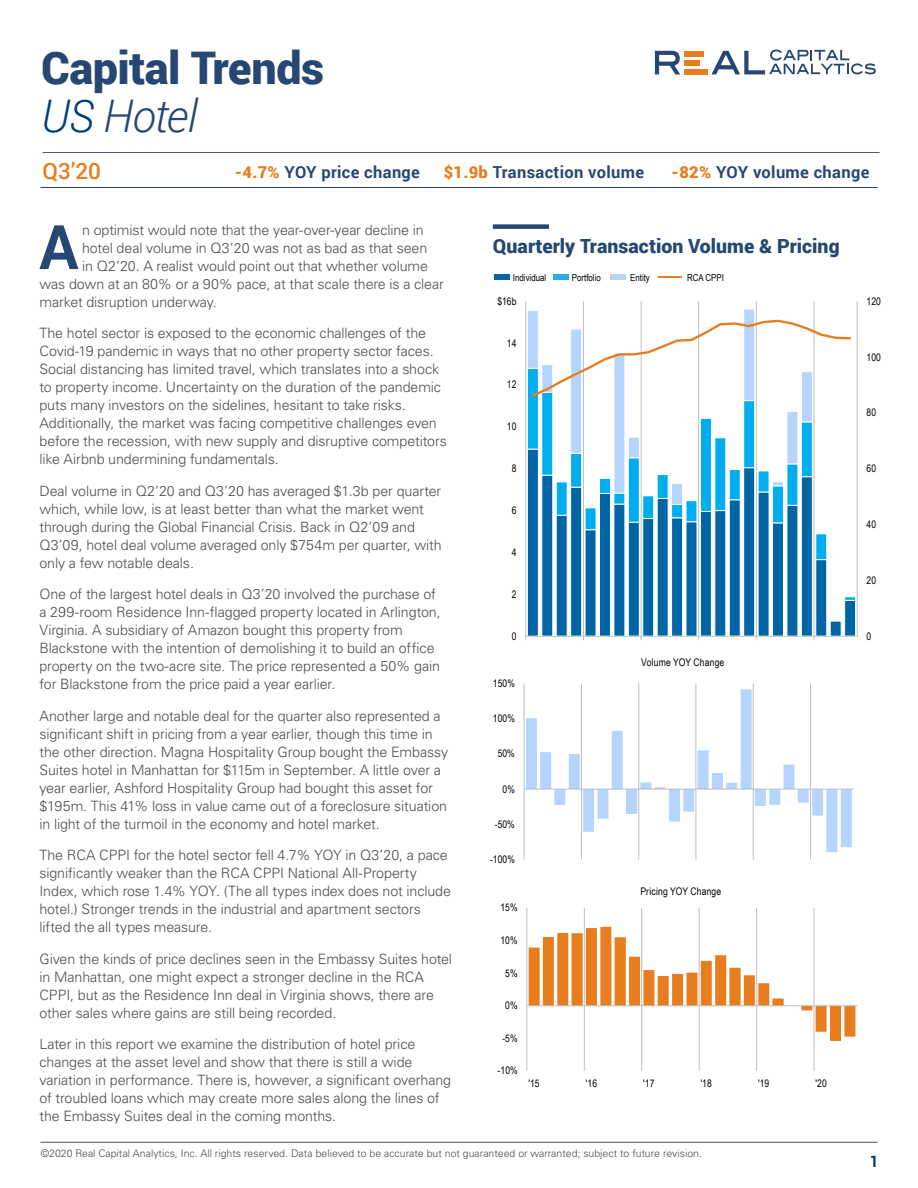
<style>
.page{position:relative;width:918px;height:1188px;background:#fff}
.page>*{position:absolute;margin:0;border:0;box-sizing:border-box;transform-origin:0 0}
.t1{font:700 61.5px "Roboto";color:#264773}
.t2{font:900 45px/48px "Roboto";letter-spacing:-.01em;color:#264773}
.t3{font:500 22.5px "Roboto";color:#e87d1e}
.t4{font:900 19.5px "Roboto";color:#264773}
.t5{font:700 16.5px "Roboto";letter-spacing:.02em;color:#264773}
.t6{font:700 15.75px "Roboto";color:#003d79}
.t7{font:300 14.25px/18px "Univers LT Std";letter-spacing:-.01em;color:#4d4d4f}
.t8{font:300 10.5px "Univers LT Std";color:#4d4d4f}
.t9{font:10.5px "Arial Narrow";letter-spacing:.01em;color:#000}
.t10{font:9.6px "Arial Narrow";color:#000}
.s1{font-weight:300;font-style:italic;color:#003d79}
.s2{font-weight:300;font-style:italic}
.s3{font-weight:900;color:#e87d1e}
</style>
<div class="page">
<svg style="left:655px;top:51px;width:25px;height:23px"></svg>
<svg style="left:712px;top:50px;width:164px;height:24px"></svg>
<div style="left:684px;top:69px;width:23px;height:5px;background:#e87d1e"></div>
<div style="left:684px;top:51px;width:20px;height:5px;background:#e87d1e"></div>
<div style="left:684px;top:60px;width:16px;height:5px;background:#e87d1e"></div>
<hr style="left:43px;top:152px;width:837px;height:1px;background:#264773">
<hr style="left:40px;top:187px;width:838px;height:1px;background:#264773">
<hr style="left:40px;top:1142px;width:838px;height:1px;background:#4d4d4f">
<hr style="left:583px;top:301px;width:1px;height:335px;background:#bfbfbf">
<hr style="left:641px;top:301px;width:1px;height:335px;background:#bfbfbf">
<hr style="left:698px;top:301px;width:1px;height:335px;background:#bfbfbf">
<hr style="left:756px;top:301px;width:1px;height:335px;background:#bfbfbf">
<hr style="left:814px;top:301px;width:1px;height:335px;background:#bfbfbf">
<svg style="left:527px;top:622px;width:329px;height:14px;fill:#0065a4"></svg>
<svg style="left:527px;top:534px;width:329px;height:88px;fill:#0065a4"></svg>
<svg style="left:527px;top:308px;width:288px;height:226px"></svg>
<hr style="left:857px;top:301px;width:1px;height:335px;background:#bfbfbf">
<hr style="left:526px;top:301px;width:1px;height:335px;background:#bfbfbf">
<hr style="left:526px;top:636px;width:331px;height:1px;background:#bfbfbf">
<svg style="left:530px;top:318px;width:322px;height:81px"></svg>
<hr style="left:524px;top:683px;width:1px;height:177px;background:#bfbfbf">
<hr style="left:581px;top:683px;width:1px;height:177px;background:#bfbfbf">
<hr style="left:639px;top:683px;width:1px;height:177px;background:#bfbfbf">
<hr style="left:696px;top:683px;width:1px;height:177px;background:#bfbfbf">
<hr style="left:753px;top:683px;width:1px;height:177px;background:#bfbfbf">
<hr style="left:810px;top:683px;width:1px;height:177px;background:#bfbfbf">
<svg style="left:526px;top:689px;width:326px;height:163px"></svg>
<hr style="left:524px;top:789px;width:329px;height:1px;background:#bfbfbf">
<hr style="left:527px;top:908px;width:1px;height:163px;background:#bfbfbf">
<hr style="left:584px;top:908px;width:1px;height:163px;background:#bfbfbf">
<hr style="left:641px;top:908px;width:1px;height:163px;background:#bfbfbf">
<hr style="left:699px;top:908px;width:1px;height:163px;background:#bfbfbf">
<hr style="left:756px;top:908px;width:1px;height:163px;background:#bfbfbf">
<hr style="left:814px;top:908px;width:1px;height:163px;background:#bfbfbf">
<svg style="left:529px;top:927px;width:326px;height:114px"></svg>
<hr style="left:527px;top:1006px;width:330px;height:1px;background:#bfbfbf">
<div style="left:495px;top:274px;width:15px;height:6px;background:#0366a5"></div>
<div style="left:553px;top:274px;width:15px;height:6px;background:#2cace2"></div>
<div style="left:610px;top:274px;width:15px;height:6px;background:#b9d4ef"></div>
<hr style="left:659px;top:276px;width:23px;height:2px;background:#e77d24">
<div style="left:493px;top:224px;width:56px;height:5px;background:#264773"></div>
<h2 class="t2" style="left:41px;top:42px;width:285px">Capital Trends<br><span class="s1">US</span> <span class="s2">Hotel</span></h2>
<h3 class="t3" style="left:43px;top:155px;width:60px">Q3’20</h3>
<p class="t5" style="left:235px;top:160px;width:187px"><span class="s3">-4.7%</span> YOY price change</p>
<p class="t5" style="left:444px;top:160px;width:202px"><span class="s3">$1.9b</span> Transaction volume</p>
<p class="t5" style="left:672px;top:161px;width:199px"><span class="s3">-82%</span> YOY volume change</p>
<p class="t7" style="left:82px;top:221px;width:343px">n optimist would note that the year-over-year decline in</p>
<p class="t7" style="left:82px;top:239px;width:347px">hotel deal volume in Q3’20 was not as bad as that seen</p>
<p class="t7" style="left:82px;top:257px;width:347px">in Q2’20. A realist would point out that whether volume</p>
<p class="t7" style="left:39px;top:275px;width:406px">was down at an 80% or a 90% pace, at that scale there is a clear</p>
<p class="t7" style="left:39px;top:293px;width:179px">market disruption underway.</p>
<p class="t7" style="left:39px;top:324px;width:409px">The hotel sector is exposed to the economic challenges of the Covid-19 pandemic in ways that no other property sector faces.<br>Social distancing has limited travel, which translates into a shock to property income. Uncertainty on the duration of the pandemic puts many investors on the sidelines, hesitant to take risks.<br>Additionally, the market was facing competitive challenges even before the recession, with new supply and disruptive competitors like Airbnb undermining fundamentals.</p>
<p class="t7" style="left:39px;top:482px;width:404px">Deal volume in Q2’20 and Q3’20 has averaged $1.3b per quarter which, while low, is at least better than what the market went through during the Global Financial Crisis. Back in Q2’09 and Q3’09, hotel deal volume averaged only $754m per quarter, with only a few notable deals.</p>
<p class="t7" style="left:39px;top:585px;width:403px">One of the largest hotel deals in Q3’20 involved the purchase of a 299-room Residence Inn-flagged property located in Arlington, Virginia. A subsidiary of Amazon bought this property from Blackstone with the intention of demolishing it to build an office property on the two-acre site. The price represented a 50% gain for Blackstone from the price paid a year earlier.</p>
<p class="t7" style="left:39px;top:707px;width:410px">Another large and notable deal for the quarter also represented a significant shift in pricing from a year earlier, though this time in the other direction. Magna Hospitality Group bought the Embassy Suites hotel in Manhattan for $115m in September. A little over a year earlier, Ashford Hospitality Group had bought this asset for $195m. This 41% loss in value came out of a foreclosure situation in light of the turmoil in the economy and hotel market.</p>
<p class="t7" style="left:39px;top:846px;width:413px">The RCA CPPI for the hotel sector fell 4.7% YOY in Q3’20, a pace significantly weaker than the RCA CPPI National All-Property Index, which rose 1.4% YOY. (The all types index does not include hotel.) Stronger trends in the industrial and apartment sectors lifted the all types measure.</p>
<p class="t7" style="left:39px;top:949px;width:414px">Given the kinds of price declines seen in the Embassy Suites hotel in Manhattan, one might expect a stronger decline in the RCA CPPI, but as the Residence Inn deal in Virginia shows, there are other sales where gains are still being recorded.</p>
<p class="t7" style="left:39px;top:1035px;width:413px">Later in this report we examine the distribution of hotel price changes at the asset level and show that there is still a wide variation in performance. There is, however, a significant overhang of troubled loans which may create more sales along the lines of the Embassy Suites deal in the coming months.</p>
<h1 class="t1" style="left:39px;top:204px;width:41px">A</h1>
<h3 class="t4" style="left:493px;top:232px;width:348px">Quarterly Transaction Volume &amp; Pricing</h3>
<p class="t10" style="left:513px;top:270px;width:35px">Individual</p>
<p class="t10" style="left:572px;top:270px;width:31px">Portfolio</p>
<p class="t10" style="left:630px;top:270px;width:21px">Entity</p>
<p class="t10" style="left:687px;top:270px;width:38px">RCA CPPI</p>
<p class="t9" style="left:497px;top:293px;width:21px">$16b</p>
<p class="t9" style="left:507px;top:335px;width:11px">14</p>
<p class="t9" style="left:507px;top:377px;width:11px">12</p>
<p class="t9" style="left:507px;top:419px;width:11px">10</p>
<p class="t9" style="left:512px;top:461px;width:6px">8</p>
<p class="t9" style="left:512px;top:503px;width:6px">6</p>
<p class="t9" style="left:512px;top:545px;width:6px">4</p>
<p class="t9" style="left:512px;top:586px;width:6px">2</p>
<p class="t9" style="left:512px;top:628px;width:6px">0</p>
<p class="t9" style="left:493px;top:675px;width:24px">150%</p>
<p class="t9" style="left:493px;top:711px;width:24px">100%</p>
<p class="t9" style="left:498px;top:746px;width:19px">50%</p>
<p class="t9" style="left:503px;top:781px;width:14px">0%</p>
<p class="t9" style="left:495px;top:816px;width:22px">-50%</p>
<p class="t9" style="left:490px;top:852px;width:26px">-100%</p>
<p class="t9" style="left:500px;top:900px;width:19px">15%</p>
<p class="t9" style="left:500px;top:933px;width:19px">10%</p>
<p class="t9" style="left:505px;top:965px;width:14px">5%</p>
<p class="t9" style="left:505px;top:998px;width:14px">0%</p>
<p class="t9" style="left:502px;top:1030px;width:17px">-5%</p>
<p class="t9" style="left:498px;top:1063px;width:22px">-10%</p>
<p class="t9" style="left:641px;top:655px;width:85px">Volume YOY Change</p>
<p class="t9" style="left:640px;top:883px;width:82px">Pricing YOY Change</p>
<p class="t9" style="left:528px;top:1076px;width:13px">'15</p>
<p class="t9" style="left:586px;top:1076px;width:13px">'16</p>
<p class="t9" style="left:643px;top:1076px;width:13px">'17</p>
<p class="t9" style="left:701px;top:1076px;width:13px">'18</p>
<p class="t9" style="left:758px;top:1076px;width:13px">'19</p>
<p class="t9" style="left:816px;top:1076px;width:13px">'20</p>
<p class="t8" style="left:41px;top:1146px;width:663px">©2020 Real Capital Analytics, Inc. All rights reserved. Data believed to be accurate but not guaranteed or warranted; subject to future revision.</p>
<p class="t9" style="left:866px;top:293px;width:16px">120</p>
<p class="t9" style="left:866px;top:349px;width:16px">100</p>
<p class="t9" style="left:866px;top:405px;width:11px">80</p>
<p class="t9" style="left:866px;top:461px;width:11px">60</p>
<p class="t9" style="left:866px;top:517px;width:11px">40</p>
<p class="t9" style="left:866px;top:572px;width:11px">20</p>
<p class="t9" style="left:866px;top:628px;width:6px">0</p>
<p class="t6" style="left:870px;top:1150px;width:11px">1</p>
</div>
